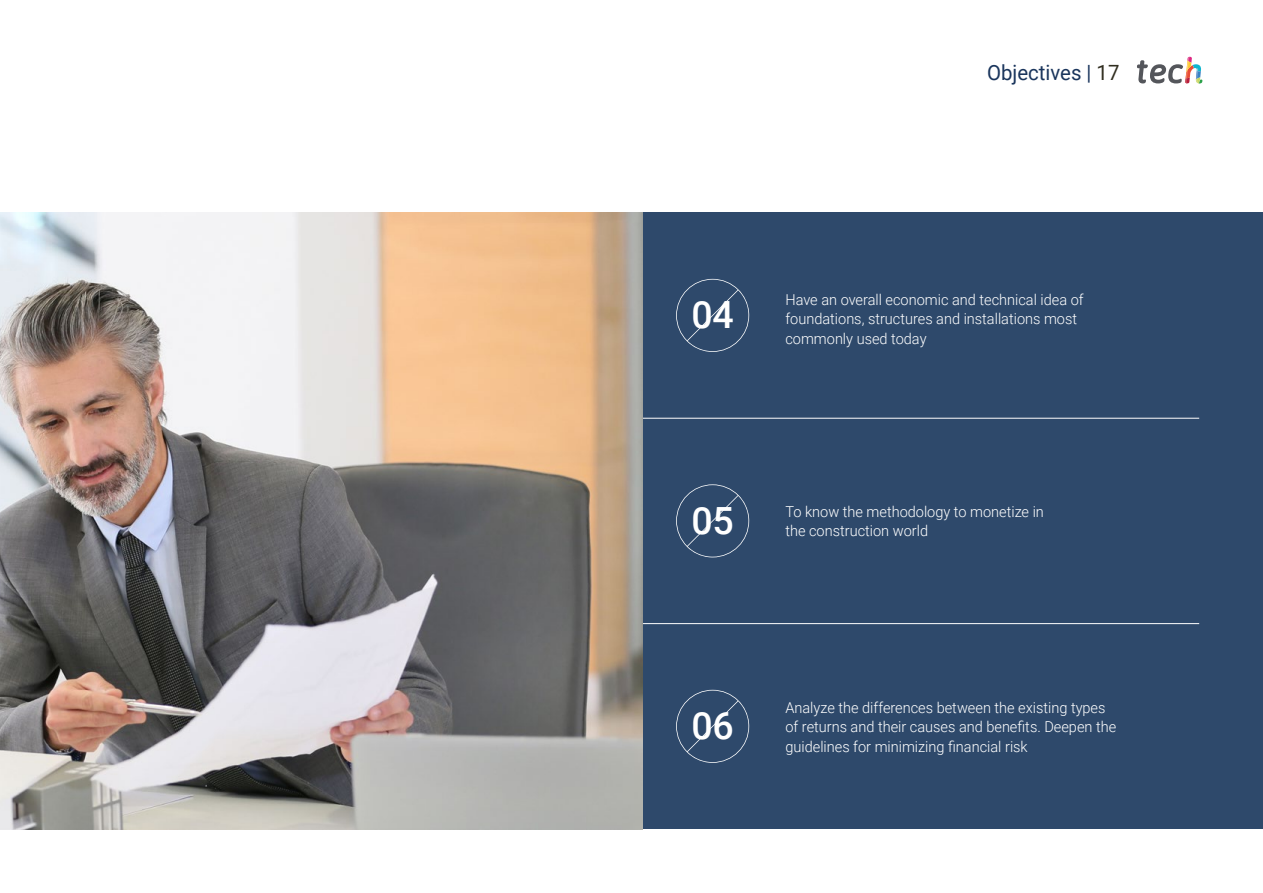
<style>
.page{position:relative;width:1263px;height:893px;background:#fff}
.page>*{position:absolute;margin:0;border:0;box-sizing:border-box;transform-origin:0 0}
.t1{font:500 37.5px "Roboto";color:#fff}
.t2{font:21px "Roboto";color:#1a355c}
.t3{font:300 15px/19.5px "Roboto";color:#fff}
.s1{color:#312e20}
</style>
<div class="page">
<div style="left:642px;top:213px;width:621px;height:616px;background:#2e496b"></div>
<svg style="left:676px;top:690px;width:73px;height:73px"></svg>
<svg style="left:676px;top:279px;width:73px;height:73px"></svg>
<svg style="left:676px;top:484px;width:73px;height:73px"></svg>
<hr style="left:0;top:418px;width:1199px;height:1px;background:#fff">
<hr style="left:0;top:623px;width:1199px;height:1px;background:#fff">
<svg style="left:1137px;top:57px;width:65px;height:27px"></svg>
<img style="left:0;top:213px;width:642px;height:616px">
<h2 class="t2" style="left:987px;top:57px;width:134px">Objectives | <span class="s1">17</span></h2>
<h1 class="t1" style="left:691px;top:288px;width:44px">04</h1>
<p class="t3" style="left:785px;top:289px;width:300px">Have an overall economic and technical idea of foundations, structures and installations most commonly used today</p>
<h1 class="t1" style="left:691px;top:494px;width:44px">05</h1>
<p class="t3" style="left:785px;top:501px;width:260px">To know the methodology to monetize in the construction world</p>
<h1 class="t1" style="left:691px;top:699px;width:44px">06</h1>
<p class="t3" style="left:785px;top:697px;width:332px">Analyze the differences between the existing types of returns and their causes and benefits. Deepen the guidelines for minimizing financial risk</p>
</div>
